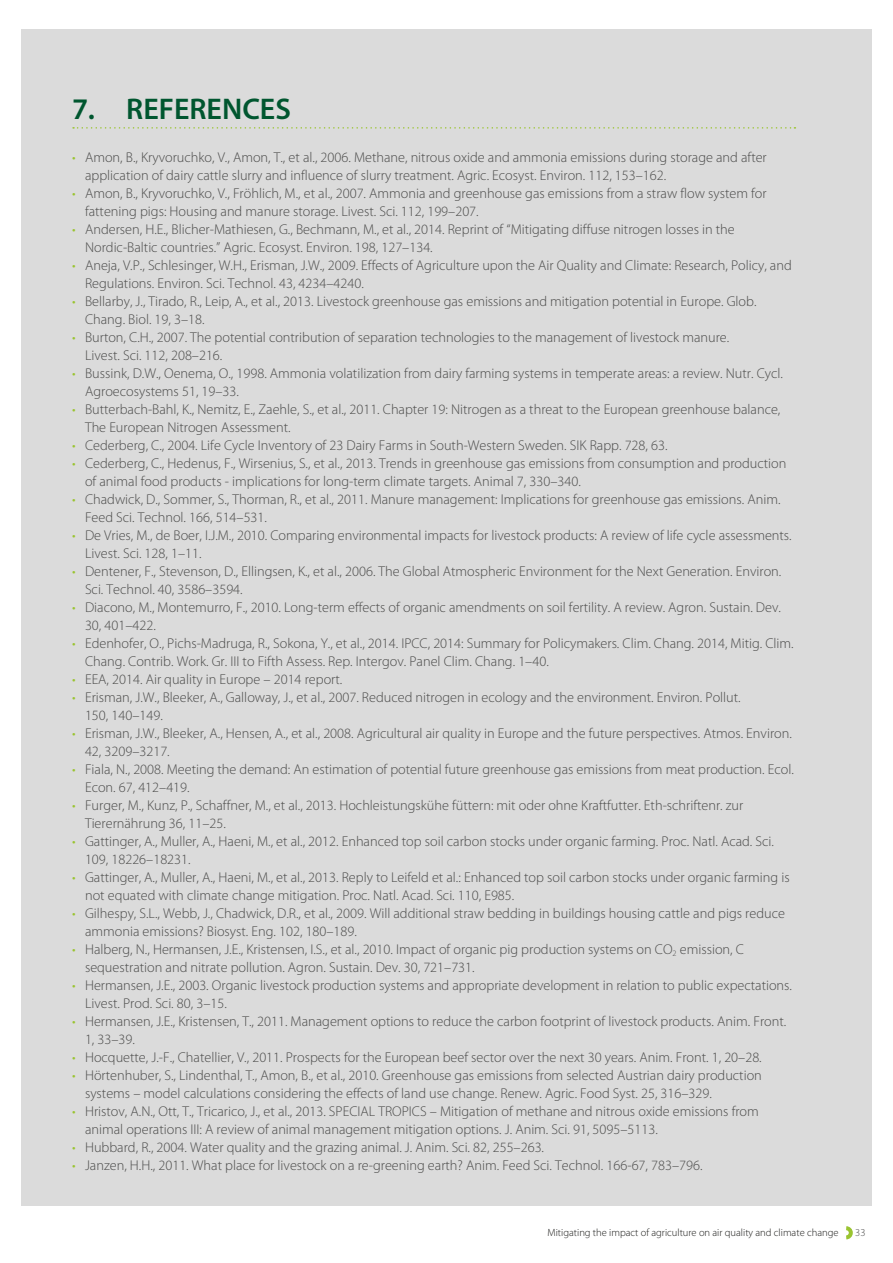
<style>
.page{position:relative;width:893px;height:1263px;background:#fff}
.page>*{position:absolute;margin:0;border:0;box-sizing:border-box;transform-origin:0 0}
.t1{font:600 30px "Myriad Pro";color:#00562f}
.t2{font:300 14.25px/18px "Myriad Pro";color:#4a4a49}
.t3{font:300 10.5px "Myriad Pro";color:#1d1d1b}
.t4{font:300 10.5px "Myriad Pro";color:#4a4a49}
.s1{color:#9ac431}
</style>
<div class="page">
<svg style="left:846px;top:1226px;width:7px;height:14px"></svg>
<div style="left:21px;top:30px;width:851px;height:1176px;background:#dbdbdb"></div>
<svg style="left:73px;top:127px;width:722px;height:2px"></svg>
<h1 class="t1" style="left:72px;top:89px;width:220px">7. REFERENCES</h1>
<p class="t2" style="left:85px;top:148px;width:683px;text-indent:-13px"><span class="s1">•</span> Amon, B., Kryvoruchko, V., Amon, T., et al., 2006. Methane, nitrous oxide and ammonia emissions during storage and after application of dairy cattle slurry and influence of slurry treatment. Agric. Ecosyst. Environ. 112, 153–162.</p>
<p class="t2" style="left:85px;top:184px;width:683px;text-indent:-13px"><span class="s1">•</span> Amon, B., Kryvoruchko, V., Fröhlich, M., et al., 2007. Ammonia and greenhouse gas emissions from a straw flow system for fattening pigs: Housing and manure storage. Livest. Sci. 112, 199–207.</p>
<p class="t2" style="left:85px;top:220px;width:651px;text-indent:-13px"><span class="s1">•</span> Andersen, H.E., Blicher-Mathiesen, G., Bechmann, M., et al., 2014. Reprint of “Mitigating diffuse nitrogen losses in the<br>Nordic-Baltic countries.” Agric. Ecosyst. Environ. 198, 127–134.</p>
<p class="t2" style="left:85px;top:256px;width:708px;text-indent:-13px"><span class="s1">•</span> Aneja, V.P., Schlesinger, W.H., Erisman, J.W., 2009. Effects of Agriculture upon the Air Quality and Climate: Research, Policy, and<br>Regulations. Environ. Sci. Technol. 43, 4234–4240.</p>
<p class="t2" style="left:85px;top:292px;width:673px;text-indent:-13px"><span class="s1">•</span> Bellarby, J., Tirado, R., Leip, A., et al., 2013. Livestock greenhouse gas emissions and mitigation potential in Europe. Glob.<br>Chang. Biol. 19, 3–18.</p>
<p class="t2" style="left:85px;top:328px;width:646px;text-indent:-13px"><span class="s1">•</span> Burton, C.H., 2007. The potential contribution of separation technologies to the management of livestock manure.<br>Livest. Sci. 112, 208–216.</p>
<p class="t2" style="left:85px;top:364px;width:699px;text-indent:-13px"><span class="s1">•</span> Bussink, D.W., Oenema, O., 1998. Ammonia volatilization from dairy farming systems in temperate areas: a review. Nutr. Cycl.<br>Agroecosystems 51, 19–33.</p>
<p class="t2" style="left:85px;top:400px;width:697px;text-indent:-13px"><span class="s1">•</span> Butterbach-Bahl, K., Nemitz, E., Zaehle, S., et al., 2011. Chapter 19: Nitrogen as a threat to the European greenhouse balance,<br>The European Nitrogen Assessment.</p>
<p class="t2" style="left:72px;top:436px;width:597px"><span class="s1">•</span> Cederberg, C., 2004. Life Cycle Inventory of 23 Dairy Farms in South-Western Sweden. SIK Rapp. 728, 63.</p>
<p class="t2" style="left:85px;top:454px;width:703px;text-indent:-13px"><span class="s1">•</span> Cederberg, C., Hedenus, F., Wirsenius, S., et al., 2013. Trends in greenhouse gas emissions from consumption and production of animal food products - implications for long-term climate targets. Animal 7, 330–340.</p>
<p class="t2" style="left:85px;top:490px;width:697px;text-indent:-13px"><span class="s1">•</span> Chadwick, D., Sommer, S., Thorman, R., et al., 2011. Manure management: Implications for greenhouse gas emissions. Anim.<br>Feed Sci. Technol. 166, 514–531.</p>
<p class="t2" style="left:85px;top:526px;width:708px;text-indent:-13px"><span class="s1">•</span> De Vries, M., de Boer, I.J.M., 2010. Comparing environmental impacts for livestock products: A review of life cycle assessments.<br>Livest. Sci. 128, 1–11.</p>
<p class="t2" style="left:85px;top:562px;width:698px;text-indent:-13px"><span class="s1">•</span> Dentener, F., Stevenson, D., Ellingsen, K., et al., 2006. The Global Atmospheric Environment for the Next Generation. Environ.<br>Sci. Technol. 40, 3586–3594.</p>
<p class="t2" style="left:85px;top:598px;width:697px;text-indent:-13px"><span class="s1">•</span> Diacono, M., Montemurro, F., 2010. Long-term effects of organic amendments on soil fertility. A review. Agron. Sustain. Dev.<br>30, 401–422.</p>
<p class="t2" style="left:85px;top:634px;width:710px;text-indent:-13px"><span class="s1">•</span> Edenhofer, O., Pichs-Madruga, R., Sokona, Y., et al., 2014. IPCC, 2014: Summary for Policymakers. Clim. Chang. 2014, Mitig. Clim.<br>Chang. Contrib. Work. Gr. III to Fifth Assess. Rep. Intergov. Panel Clim. Chang. 1–40.</p>
<p class="t2" style="left:72px;top:670px;width:272px"><span class="s1">•</span> EEA, 2014. Air quality in Europe – 2014 report.</p>
<p class="t2" style="left:85px;top:688px;width:657px;text-indent:-13px"><span class="s1">•</span> Erisman, J.W., Bleeker, A., Galloway, J., et al., 2007. Reduced nitrogen in ecology and the environment. Environ. Pollut.<br>150, 140–149.</p>
<p class="t2" style="left:85px;top:724px;width:708px;text-indent:-13px"><span class="s1">•</span> Erisman, J.W., Bleeker, A., Hensen, A., et al., 2008. Agricultural air quality in Europe and the future perspectives. Atmos. Environ.<br>42, 3209–3217.</p>
<p class="t2" style="left:85px;top:760px;width:710px;text-indent:-13px"><span class="s1">•</span> Fiala, N., 2008. Meeting the demand: An estimation of potential future greenhouse gas emissions from meat production. Ecol.<br>Econ. 67, 412–419.</p>
<p class="t2" style="left:85px;top:796px;width:660px;text-indent:-13px"><span class="s1">•</span> Furger, M., Kunz, P., Schaffner, M., et al., 2013. Hochleistungskühe füttern: mit oder ohne Kraftfutter. Eth-schriftenr. zur<br>Tierernährung 36, 11–25.</p>
<p class="t2" style="left:85px;top:832px;width:690px;text-indent:-13px"><span class="s1">•</span> Gattinger, A., Muller, A., Haeni, M., et al., 2012. Enhanced top soil carbon stocks under organic farming. Proc. Natl. Acad. Sci.<br>109, 18226–18231.</p>
<p class="t2" style="left:85px;top:868px;width:706px;text-indent:-13px"><span class="s1">•</span> Gattinger, A., Muller, A., Haeni, M., et al., 2013. Reply to Leifeld et al.: Enhanced top soil carbon stocks under organic farming is not equated with climate change mitigation. Proc. Natl. Acad. Sci. 110, E985.</p>
<p class="t2" style="left:85px;top:904px;width:701px;text-indent:-13px"><span class="s1">•</span> Gilhespy, S.L., Webb, J., Chadwick, D.R., et al., 2009. Will additional straw bedding in buildings housing cattle and pigs reduce ammonia emissions? Biosyst. Eng. 102, 180–189.</p>
<p class="t2" style="left:85px;top:940px;width:660px;text-indent:-13px"><span class="s1">•</span> Halberg, N., Hermansen, J.E., Kristensen, I.S., et al., 2010. Impact of organic pig production systems on CO<sub>2</sub> emission, C sequestration and nitrate pollution. Agron. Sustain. Dev. 30, 721–731.</p>
<p class="t2" style="left:85px;top:976px;width:708px;text-indent:-13px"><span class="s1">•</span> Hermansen, J.E., 2003. Organic livestock production systems and appropriate development in relation to public expectations.<br>Livest. Prod. Sci. 80, 3–15.</p>
<p class="t2" style="left:85px;top:1012px;width:703px;text-indent:-13px"><span class="s1">•</span> Hermansen, J.E., Kristensen, T., 2011. Management options to reduce the carbon footprint of livestock products. Anim. Front.<br>1, 33–39.</p>
<p class="t2" style="left:72px;top:1048px;width:691px"><span class="s1">•</span> Hocquette, J.-F., Chatellier, V., 2011. Prospects for the European beef sector over the next 30 years. Anim. Front. 1, 20–28.</p>
<p class="t2" style="left:85px;top:1066px;width:678px;text-indent:-13px"><span class="s1">•</span> Hörtenhuber, S., Lindenthal, T., Amon, B., et al., 2010. Greenhouse gas emissions from selected Austrian dairy production systems – model calculations considering the effects of land use change. Renew. Agric. Food Syst. 25, 316–329.</p>
<p class="t2" style="left:85px;top:1102px;width:675px;text-indent:-13px"><span class="s1">•</span> Hristov, A.N., Ott, T., Tricarico, J., et al., 2013. SPECIAL TROPICS – Mitigation of methane and nitrous oxide emissions from animal operations III: A review of animal management mitigation options. J. Anim. Sci. 91, 5095–5113.</p>
<p class="t2" style="left:72px;top:1138px;width:473px"><span class="s1">•</span> Hubbard, R., 2004. Water quality and the grazing animal. J. Anim. Sci. 82, 255–263.</p>
<p class="t2" style="left:72px;top:1156px;width:632px"><span class="s1">•</span> Janzen, H.H., 2011. What place for livestock on a re-greening earth? Anim. Feed Sci. Technol. 166-67, 783–796.</p>
<p class="t3" style="left:548px;top:1227px;width:292px">Mitigating the impact of agriculture on air quality and climate change</p>
<p class="t4" style="left:855px;top:1227px;width:12px">33</p>
</div>
